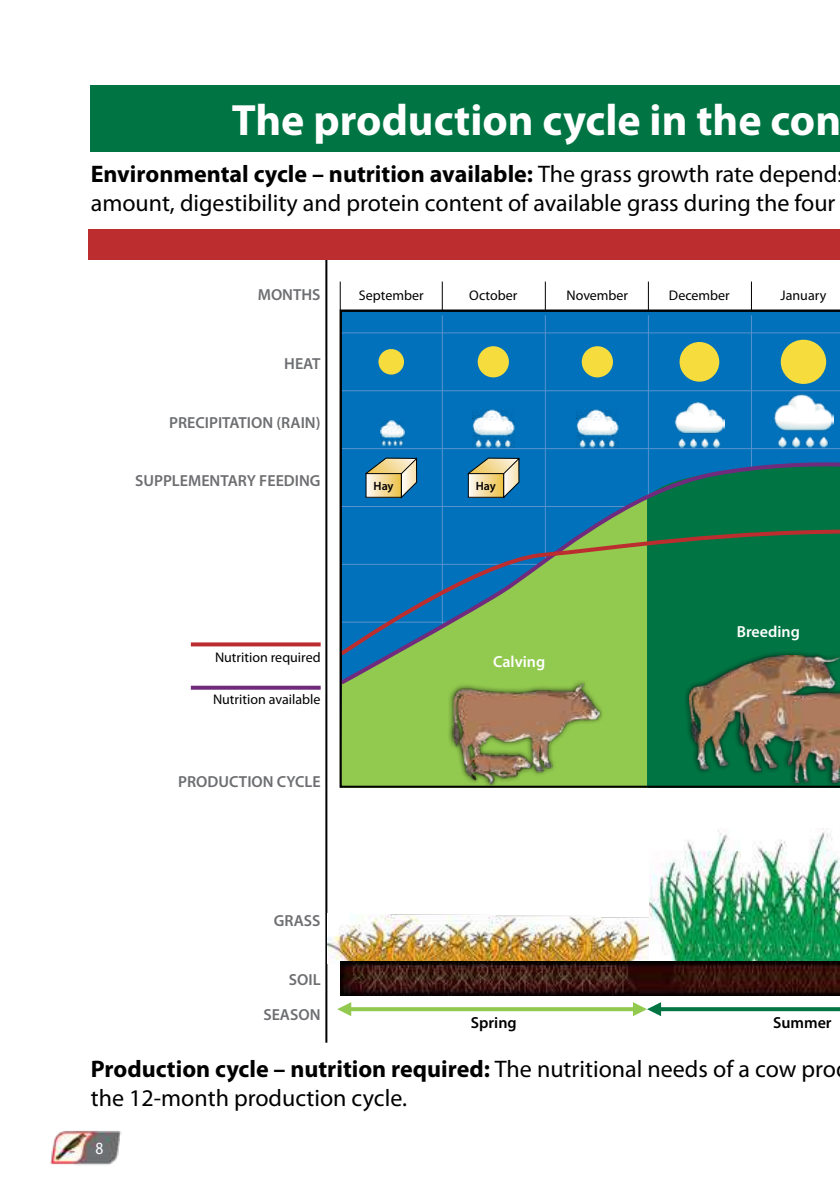
<style>
.page{position:relative;width:840px;height:1191px;background:#fff}
.page>*{position:absolute;margin:0;border:0;box-sizing:border-box;transform-origin:0 0}
.t1{font:700 44px "Myriad Pro";color:#fff}
.t2{font:24px/28.8px "Myriad Pro";color:#000}
.t3{font:17.2px "Myriad Pro";color:#fff;scale:.9 1}
.t4{font:600 16px/35.2px "Myriad Pro";color:#6d6e71;text-align:right}
.t5{font:600 16px "Myriad Pro";color:#fff}
.t6{font:600 16px "Myriad Pro";color:#000}
.t7{font:14px "Myriad Pro";color:#000}
.t8{font:600 12px "Myriad Pro";letter-spacing:-.005em;color:#000}
.s1{font-weight:700}
</style>
<div class="page">
<img style="left:50px;top:1130px;width:72px;height:35px">
<hr style="left:325px;top:253px;width:2px;height:789px;background:#000">
<svg style="left:352px;top:1007px;width:279px;height:4px"></svg>
<svg style="left:337px;top:1002px;width:15px;height:14px"></svg>
<svg style="left:662px;top:1007px;width:177px;height:4px"></svg>
<svg style="left:631px;top:1002px;width:31px;height:14px"></svg>
<div style="left:88px;top:229px;width:751px;height:30px;background:#bc2d2f"></div>
<svg style="left:441px;top:281px;width:1px;height:29px"></svg>
<svg style="left:544px;top:281px;width:1px;height:29px"></svg>
<svg style="left:647px;top:282px;width:1px;height:28px"></svg>
<svg style="left:750px;top:282px;width:1px;height:28px"></svg>
<svg style="left:339px;top:281px;width:1px;height:29px"></svg>
<svg style="left:191px;top:685px;width:129px;height:4px"></svg>
<svg style="left:191px;top:642px;width:129px;height:4px"></svg>
<img style="left:327px;top:914px;width:321px;height:47px">
<img style="left:648px;top:828px;width:191px;height:133px">
<svg style="left:339px;top:310px;width:500px;height:477px;background:#328888"></svg>
<img style="left:340px;top:961px;width:499px;height:34px">
<img style="left:444px;top:677px;width:161px;height:111px">
<div style="left:683px;top:650px;width:156px;height:138px;background:#000;opacity:.75"></div>
<img style="left:689px;top:656px;width:150px;height:126px">
<div style="left:91px;top:85px;width:748px;height:67px;background:#007543"></div>
<h1 class="t1" style="left:232px;top:91px;width:610px">The production cycle in the con</h1>
<p class="t2" style="left:91px;top:159px;width:747px"><span class="s1">Environmental cycle – nutrition available:</span> The grass growth rate depend amount, digestibility and protein content of available grass during the four</p>
<p class="t4" style="left:257px;top:276px;width:64px">MONTHS</p>
<p class="t4" style="left:284px;top:346px;width:38px">HEAT</p>
<p class="t4" style="left:169px;top:404px;width:153px">PRECIPITATION (RAIN)</p>
<p class="t4" style="left:135px;top:462px;width:187px">SUPPLEMENTARY FEEDING</p>
<p class="t7" style="left:358px;top:286px;width:66px">September</p>
<p class="t7" style="left:469px;top:286px;width:49px">October</p>
<p class="t7" style="left:566px;top:286px;width:63px">November</p>
<p class="t7" style="left:668px;top:286px;width:62px">December</p>
<p class="t7" style="left:780px;top:286px;width:47px">January</p>
<p class="t8" style="left:373px;top:479px;width:22px">Hay</p>
<p class="t8" style="left:475px;top:479px;width:22px">Hay</p>
<p class="t7" style="left:215px;top:649px;width:107px">Nutrition required</p>
<p class="t7" style="left:213px;top:691px;width:109px">Nutrition available</p>
<p class="t4" style="left:178px;top:764px;width:144px">PRODUCTION CYCLE</p>
<p class="t4" style="left:274px;top:902px;width:48px">GRASS</p>
<p class="t4" style="left:263px;top:961px;width:59px">SOIL<br>SEASON</p>
<p class="t5" style="left:493px;top:651px;width:54px">Calving</p>
<p class="t6" style="left:470px;top:1012px;width:47px">Spring</p>
<p class="t5" style="left:736px;top:621px;width:64px">Breeding</p>
<p class="t6" style="left:772px;top:1012px;width:60px">Summer</p>
<p class="t2" style="left:91px;top:1054px;width:746px"><span class="s1">Production cycle – nutrition required:</span> The nutritional needs of a cow pro the 12-month production cycle.</p>
<p class="t3" style="left:95px;top:1137px;width:10px">8</p>
</div>
